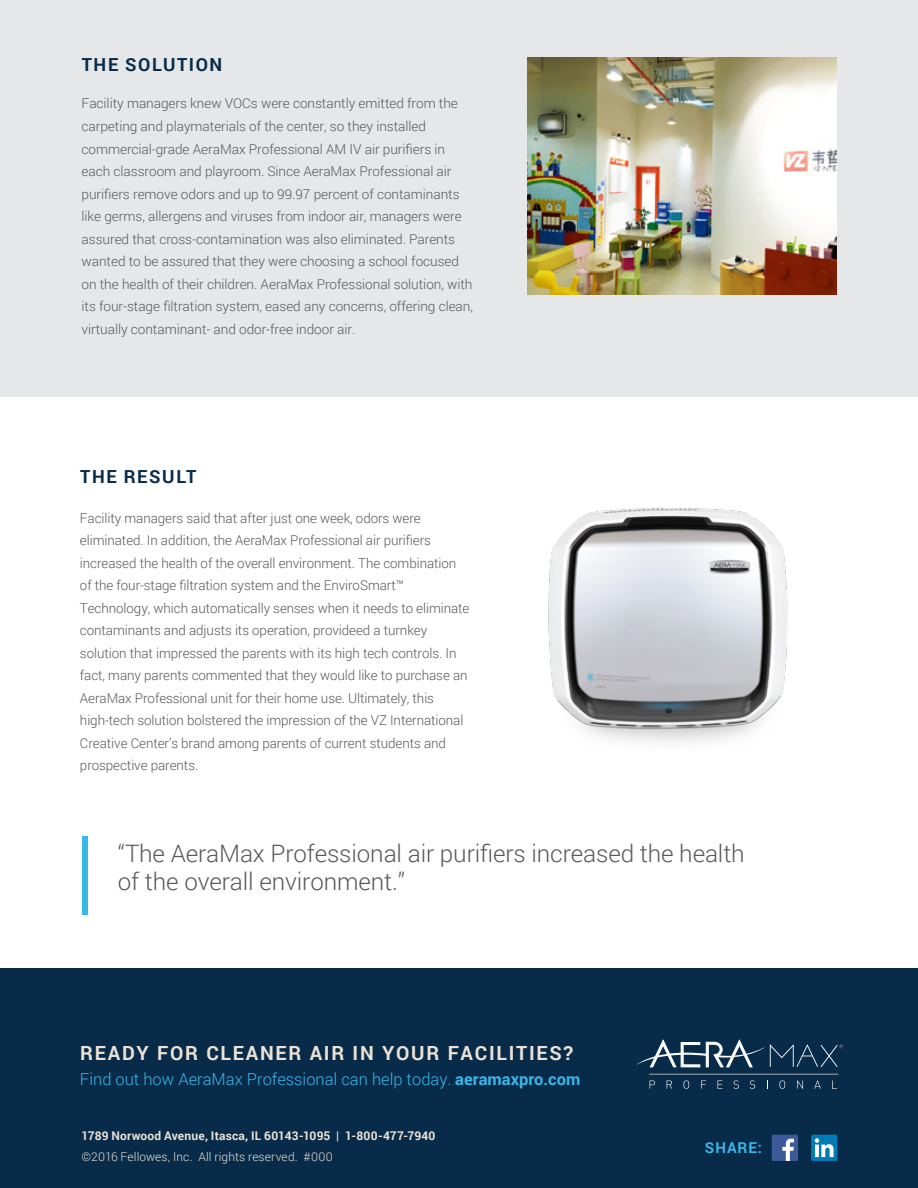
<style>
.page{position:relative;width:918px;height:1188px;background:#fff}
.page>*{position:absolute;margin:0;border:0;box-sizing:border-box;transform-origin:0 0}
.t1{font:300 24px/28.5px "Roboto";letter-spacing:-.005em;color:#58595b}
.t2{font:700 19.5px "Roboto";letter-spacing:.09em;color:#ece2d6}
.t3{font:700 18px "Roboto";letter-spacing:.09em;color:#072b49}
.t4{font:300 16.5px "Roboto";color:#3ab7e9}
.t5{font:700 15px "Roboto";letter-spacing:.07em;color:#3ab7e9}
.t6{font:300 13.5px/22.5px "Roboto";letter-spacing:-.005em;color:#58595b}
.t7{font:700 12px "Roboto";letter-spacing:.015em;color:#ece2d6}
.t8{font:300 12px "Roboto";letter-spacing:.01em;color:#ece2d6}
.s1{font-weight:700}
</style>
<div class="page">
<div style="left:0;top:0;width:918px;height:396px;background:#e6e7e8"></div>
<img style="left:528px;top:58px;width:309px;height:237px">
<div style="left:0;top:969px;width:918px;height:219px;background:#072b49"></div>
<div style="left:811px;top:1135px;width:26px;height:26px;background:#007bb6;border-radius:2px"></div>
<svg style="left:815px;top:1138px;width:19px;height:19px"></svg>
<div style="left:772px;top:1135px;width:26px;height:26px;background:#3d5a98"></div>
<svg style="left:782px;top:1139px;width:12px;height:22px"></svg>
<div style="left:82px;top:836px;width:6px;height:78px;background:#3ab7e9"></div>
<hr style="left:649px;top:1074px;width:189px;height:1px;background:#a6a9ac">
<svg style="left:650px;top:1081px;width:5px;height:8px"></svg>
<svg style="left:667px;top:1081px;width:5px;height:8px"></svg>
<svg style="left:684px;top:1080px;width:5px;height:9px"></svg>
<svg style="left:701px;top:1081px;width:5px;height:8px"></svg>
<svg style="left:718px;top:1081px;width:4px;height:8px"></svg>
<svg style="left:733px;top:1080px;width:6px;height:9px"></svg>
<svg style="left:750px;top:1080px;width:5px;height:9px"></svg>
<svg style="left:780px;top:1080px;width:5px;height:9px"></svg>
<svg style="left:797px;top:1081px;width:6px;height:8px"></svg>
<svg style="left:814px;top:1081px;width:7px;height:8px"></svg>
<svg style="left:832px;top:1081px;width:5px;height:8px"></svg>
<svg style="left:637px;top:1040px;width:206px;height:27px"></svg>
<img style="left:548px;top:507px;width:240px;height:235px">
<h3 class="t3" style="left:82px;top:52px;width:142px">THE SOLUTION</h3>
<p class="t6" style="left:82px;top:92px;width:393px">Facility managers knew VOCs were constantly emitted from the carpeting and playmaterials of the center, so they installed commercial-grade AeraMax Professional AM IV air purifiers in each classroom and playroom. Since AeraMax Professional air purifiers remove odors and up to 99.97 percent of contaminants like germs, allergens and viruses from indoor air, managers were assured that cross-contamination was also eliminated. Parents wanted to be assured that they were choosing a school focused on the health of their children. AeraMax Professional solution, with its four-stage filtration system, eased any concerns, offering clean, virtually contaminant- and odor-free indoor air.</p>
<h3 class="t3" style="left:80px;top:464px;width:118px">THE RESULT</h3>
<p class="t6" style="left:80px;top:506px;width:391px">Facility managers said that after just one week, odors were eliminated. In addition, the AeraMax Professional air purifiers increased the health of the overall environment. The combination of the four-stage filtration system and the EnviroSmart™ Technology, which automatically senses when it needs to eliminate contaminants and adjusts its operation, provideed a turnkey solution that impressed the parents with its high tech controls. In fact, many parents commented that they would like to purchase an AeraMax Professional unit for their home use. Ultimately, this high-tech solution bolstered the impression of the VZ International Creative Center’s brand among parents of current students and prospective parents.</p>
<h1 class="t1" style="left:118px;top:838px;width:628px">“The AeraMax Professional air purifiers increased the health of the overall environment.”</h1>
<h2 class="t2" style="left:80px;top:1039px;width:495px">READY FOR CLEANER AIR IN YOUR FACILITIES?</h2>
<p class="t4" style="left:80px;top:1068px;width:502px">Find out how AeraMax Professional can help today. <span class="s1">aeramaxpro.com</span></p>
<p class="t7" style="left:81px;top:1127px;width:356px">1789 Norwood Avenue, Itasca, IL 60143-1095 | 1-800-477-7940</p>
<p class="t8" style="left:81px;top:1148px;width:253px">©2016 Fellowes, Inc. All rights reserved. #000</p>
<p class="t5" style="left:705px;top:1137px;width:59px">SHARE:</p>
</div>
